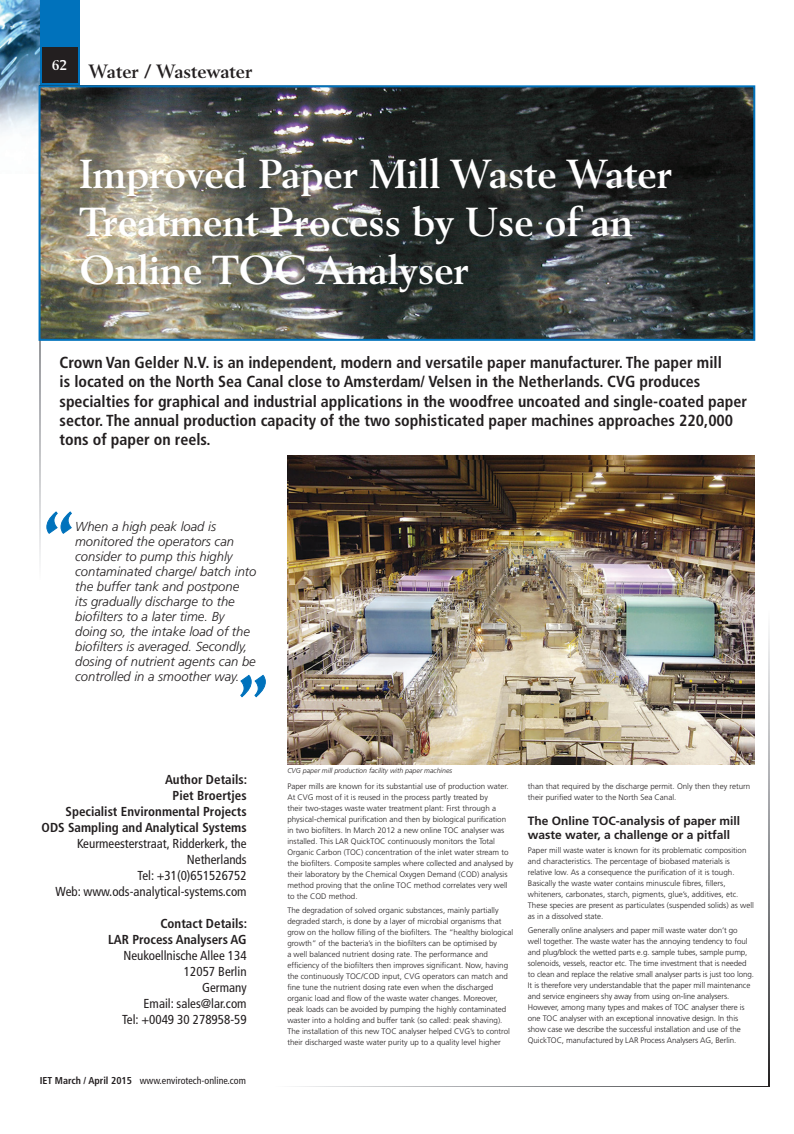
<style>
.page{position:relative;width:794px;height:1134px;background:#fff}
.page>*{position:absolute;margin:0;border:0;box-sizing:border-box;transform-origin:0 0}
.t1{font:700 40px/48px "Berling";color:#fff}
.t2{font:700 19px "Berling";color:#231f20}
.t3{font:700 condensed 16px/19.2px "Frutiger";color:#231f20}
.t4{font:700 14px "Berling";color:#fff}
.t5{font:italic 300 13px/15px "Frutiger";color:#231f20}
.t6{font:condensed 13px/16px "Frutiger";color:#231f20;text-align:right}
.t7{font:700 condensed 13px/16px "Frutiger";color:#231f20;text-align:right}
.t8{font:700 12px/14px "Frutiger";color:#231f20}
.t9{font:condensed 10px "Frutiger";color:#231f20}
.t10{font:300 8px/11px "Frutiger";color:#231f20}
.t11{font:italic 300 7px "Frutiger";color:#231f20}
.s1{font-weight:700}
</style>
<div class="page">
<img style="left:0;top:0;width:40px;height:174px">
<div style="left:40px;top:0;width:39px;height:85px;background:#0072bc"></div>
<div style="left:42px;top:48px;width:35px;height:35px;background:#231f20"></div>
<svg style="left:40px;top:341px;width:1px;height:221px"></svg>
<svg style="left:769px;top:628px;width:1px;height:459px"></svg>
<svg style="left:293px;top:1086px;width:476px;height:1px"></svg>
<img style="left:42px;top:88px;width:710px;height:250px">
<div style="left:39px;top:85px;width:716px;height:256px;border:2px solid #0072bc"></div>
<svg style="left:46px;top:511px;width:26px;height:23px"></svg>
<svg style="left:240px;top:674px;width:26px;height:24px"></svg>
<img style="left:288px;top:455px;width:466px;height:310px">
<p class="t4" style="left:52px;top:57px;width:17px">62</p>
<p class="t2" style="left:89px;top:60px;width:165px">Water / Wastewater</p>
<p class="t1" style="left:79px;top:150px;width:594px">Improved Paper Mill Waste Water<br>Treatment Process by Use of an<br>Online TOC Analyser</p>
<p class="t3" style="left:60px;top:353px;width:689px">Crown Van Gelder N.V. is an independent, modern and versatile paper manufacturer. The paper mill<br>is located on the North Sea Canal close to Amsterdam/ Velsen in the Netherlands. CVG produces specialties for graphical and industrial applications in the woodfree uncoated and single-coated paper sector. The annual production capacity of the two sophisticated paper machines approaches 220,000 tons of paper on reels.</p>
<p class="t5" style="left:75px;top:519px;width:183px">When a high peak load is monitored the operators can consider to pump this highly contaminated charge/ batch into the buffer tank and postpone<br>its gradually discharge to the biofilters to a later time. By doing so, the intake load of the biofilters is averaged. Secondly, dosing of nutrient agents can be controlled in a smoother way.</p>
<p class="t7" style="left:165px;top:771px;width:84px">Author Details:</p>
<p class="t7" style="left:65px;top:787px;width:183px">Piet Broertjes<br>Specialist Environmental Projects</p>
<p class="t7" style="left:42px;top:819px;width:206px">ODS Sampling and Analytical Systems</p>
<p class="t6" style="left:77px;top:835px;width:171px">Keurmeesterstraat, Ridderkerk, the<br>Netherlands<br>Tel: +31(0)651526752</p>
<p class="t6" style="left:56px;top:883px;width:193px">Web: www.ods-analytical-systems.com</p>
<p class="t7" style="left:160px;top:915px;width:88px">Contact Details:</p>
<p class="t7" style="left:108px;top:931px;width:140px">LAR Process Analysers AG</p>
<p class="t6" style="left:123px;top:947px;width:125px">Neukoellnische Allee 134</p>
<p class="t6" style="left:184px;top:963px;width:64px">12057 Berlin</p>
<p class="t6" style="left:202px;top:979px;width:46px">Germany</p>
<p class="t6" style="left:122px;top:995px;width:126px">Email: sales@lar.com<br>Tel: +0049 30 278958-59</p>
<p class="t9" style="left:40px;top:1074px;width:208px"><span class="s1">IET March / April 2015</span> www.envirotech-online.com</p>
<p class="t11" style="left:287px;top:766px;width:166px">CVG paper mill production facility with paper machines</p>
<p class="t10" style="left:287px;top:781px;width:228px">Paper mills are known for its substantial use of production water.<br>At CVG most of it is reused in the process partly treated by<br>their two-stages waste water treatment plant: First through a physical-chemical purification and then by biological purification in two biofilters. In March 2012 a new online TOC analyser was installed. This LAR QuickTOC continuously monitors the Total Organic Carbon (TOC) concentration of the inlet water stream to the biofilters. Composite samples where collected and analysed by their laboratory by the Chemical Oxygen Demand (COD) analysis method proving that the online TOC method correlates very well to the COD method.</p>
<p class="t10" style="left:287px;top:905px;width:227px">The degradation of solved organic substances, mainly partially degraded starch, is done by a layer of microbial organisms that grow on the hollow filling of the biofilters. The “healthy biological growth” of the bacteria’s in the biofilters can be optimised by<br>a well balanced nutrient dosing rate. The performance and efficiency of the biofilters then improves significant. Now, having the continuously TOC/COD input, CVG operators can match and fine tune the nutrient dosing rate even when the discharged organic load and flow of the waste water changes. Moreover, peak loads can be avoided by pumping the highly contaminated waster into a holding and buffer tank (so called: peak shaving).<br>The installation of this new TOC analyser helped CVG’s to control their discharged waste water purity up to a quality level higher</p>
<p class="t10" style="left:528px;top:781px;width:224px">than that required by the discharge permit. Only then they return their purified water to the North Sea Canal.</p>
<p class="t8" style="left:528px;top:814px;width:214px">The Online TOC-analysis of paper mill waste water, a challenge or a pitfall</p>
<p class="t10" style="left:528px;top:845px;width:227px">Paper mill waste water is known for its problematic composition and characteristics. The percentage of biobased materials is relative low. As a consequence the purification of it is tough.<br>Basically the waste water contains minuscule fibres, fillers, whiteners, carbonates, starch, pigments, glue’s, additives, etc.<br>These species are present as particulates (suspended solids) as well as in a dissolved state.</p>
<p class="t10" style="left:528px;top:925px;width:228px">Generally online analysers and paper mill waste water don’t go<br>well together. The waste water has the annoying tendency to foul and plug/block the wetted parts e.g. sample tubes, sample pump, solenoids, vessels, reactor etc. The time investment that is needed to clean and replace the relative small analyser parts is just too long.<br>It is therefore very understandable that the paper mill maintenance and service engineers shy away from using on-line analysers.<br>However, among many types and makes of TOC analyser there is one TOC analyser with an exceptional innovative design. In this show case we describe the successful installation and use of the QuickTOC, manufactured by LAR Process Analysers AG, Berlin.</p>
</div>
